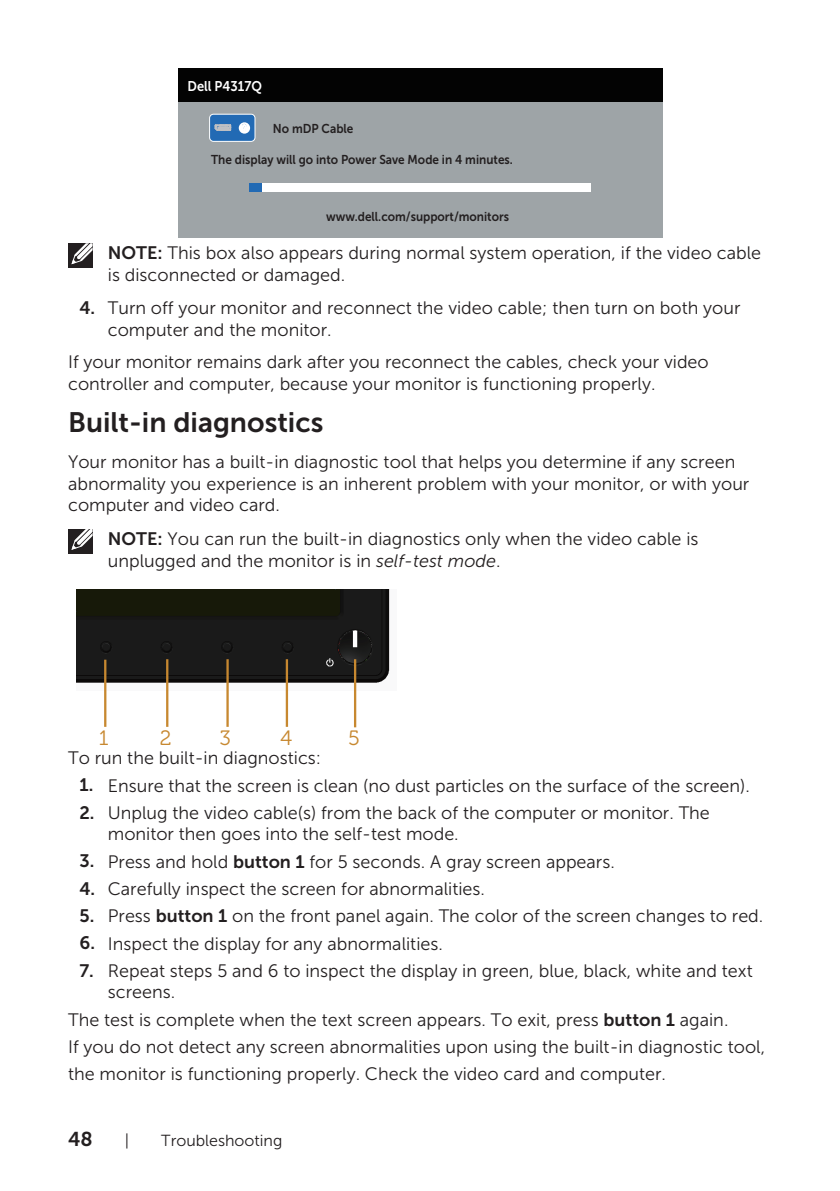
<style>
.page{position:relative;width:840px;height:1191px;background:#fff}
.page>*{position:absolute;margin:0;border:0;box-sizing:border-box;transform-origin:0 0}
.Head_2{font:28px "Museo Sans For Dell 700";color:#231f20}
.t1{font:20.8px "Museo For Dell 300";color:#c78830}
.t2{font:20px "Museo Sans For Dell 700";color:#231f20}
.text{font:18px/21.6px "Museo Sans For Dell 300";color:#231f20}
.t3{font:16px "Museo Sans For Dell 300";color:#231f20}
.t4{font:14px "Museo Sans For Dell 700";color:#fff;scale:.92 1}
.t5{font:12.8px "Museo Sans For Dell 700";color:#231f20;scale:.92 1}
.t6{font:700 9.8px "Arial";color:#226ab4;scale:.73 1}
.s1{font-family:"Museo Sans For Dell 700"}
.s2{font-style:italic}
</style>
<div class="page">
<div style="left:177px;top:94px;width:485px;height:144px;background:#9ea4a7"></div>
<div style="left:178px;top:68px;width:484px;height:33px;background:#030303"></div>
<div style="left:249px;top:184px;width:341px;height:8px;background:#fff"></div>
<div style="left:249px;top:184px;width:12px;height:8px;background:#226ab4"></div>
<div style="left:209px;top:114px;width:46px;height:27px;background:#226ab4;border-radius:4px"></div>
<div style="left:209px;top:114px;width:46px;height:27px;border:1px solid #fff;border-radius:4px"></div>
<div style="left:239px;top:122px;width:11px;height:12px;background:#fff;border-radius:50%"></div>
<svg style="left:215px;top:125px;width:16px;height:6px"></svg>
<div style="left:68px;top:243px;width:24px;height:25px;background:#231f20"></div>
<svg style="left:71px;top:243px;width:22px;height:22px"></svg>
<div style="left:68px;top:529px;width:24px;height:24px;background:#231f20"></div>
<svg style="left:71px;top:529px;width:22px;height:22px"></svg>
<img style="left:76px;top:589px;width:314px;height:101px">
<div style="left:76px;top:589px;width:263px;height:26px;background:#171909;border-radius:2px"></div>
<hr style="left:104px;top:659px;width:2px;height:68px;background:#c78830">
<hr style="left:354px;top:659px;width:2px;height:68px;background:#c78830">
<hr style="left:166px;top:659px;width:2px;height:68px;background:#c78830">
<hr style="left:226px;top:659px;width:2px;height:68px;background:#c78830">
<hr style="left:285px;top:659px;width:3px;height:68px;background:#c78830">
<p class="t4" style="left:187px;top:78px;width:83px">Dell P4317Q</p>
<p class="t5" style="left:273px;top:121px;width:89px">No mDP Cable</p>
<p class="t5" style="left:211px;top:152px;width:329px">The display will go into Power Save Mode in 4 minutes.</p>
<p class="t6" style="left:242px;top:122px;width:7px">?</p>
<p class="t5" style="left:326px;top:209px;width:200px">www.dell.com/support/monitors</p>
<p class="text" style="left:108px;top:242px;width:654px"><span class="s1">NOTE:</span> This box also appears during normal system operation, if the video cable is disconnected or damaged.</p>
<p class="text" style="left:108px;top:297px;width:633px;text-indent:-28px"><span class="s1">4.</span> Turn off your monitor and reconnect the video cable; then turn on both your computer and the monitor.</p>
<p class="text" style="left:68px;top:351px;width:641px">If your monitor remains dark after you reconnect the cables, check your video controller and computer, because your monitor is functioning properly.</p>
<p class="Head_2" style="left:68px;top:406px;width:256px">Built-in diagnostics</p>
<p class="text" style="left:68px;top:451px;width:682px">Your monitor has a built-in diagnostic tool that helps you determine if any screen abnormality you experience is an inherent problem with your monitor, or with your computer and video card.</p>
<p class="text" style="left:108px;top:528px;width:592px"><span class="s1">NOTE:</span> You can run the built-in diagnostics only when the video cable is unplugged and the monitor is in <span class="s2">self-test mode</span>.</p>
<p class="t1" style="left:99px;top:726px;width:11px">1</p>
<p class="t1" style="left:160px;top:726px;width:13px">2</p>
<p class="t1" style="left:220px;top:726px;width:12px">3</p>
<p class="t1" style="left:280px;top:726px;width:13px">4</p>
<p class="t1" style="left:348px;top:726px;width:13px">5</p>
<p class="text" style="left:68px;top:747px;width:254px">To run the built-in diagnostics:</p>
<p class="text" style="left:79px;top:774px;width:671px"><span class="s1">1.</span> Ensure that the screen is clean (no dust particles on the surface of the screen).</p>
<p class="text" style="left:108px;top:802px;width:603px;text-indent:-28px"><span class="s1">2.</span> Unplug the video cable(s) from the back of the computer or monitor. The monitor then goes into the self-test mode.</p>
<p class="text" style="left:79px;top:851px;width:536px"><span class="s1">3.</span> Press and hold <span class="s1">button 1</span> for 5 seconds. A gray screen appears.</p>
<p class="text" style="left:79px;top:878px;width:407px"><span class="s1">4.</span> Carefully inspect the screen for abnormalities.</p>
<p class="text" style="left:79px;top:905px;width:685px"><span class="s1">5.</span> Press <span class="s1">button 1</span> on the front panel again. The color of the screen changes to red.</p>
<p class="text" style="left:79px;top:932px;width:365px"><span class="s1">6.</span> Inspect the display for any abnormalities.</p>
<p class="text" style="left:108px;top:960px;width:646px;text-indent:-28px"><span class="s1">7.</span> Repeat steps 5 and 6 to inspect the display in green, blue, black, white and text screens.</p>
<p class="text" style="left:68px;top:1008px;width:661px">The test is complete when the text screen appears. To exit, press <span class="s1">button 1</span> again.</p>
<p class="text" style="left:68px;top:1033px;width:698px;line-height:26.8px">If you do not detect any screen abnormalities upon using the built-in diagnostic tool, the monitor is functioning properly. Check the video card and computer.</p>
<p class="t2" style="left:68px;top:1127px;width:26px">48</p>
<p class="t3" style="left:125px;top:1131px;width:6px">|</p>
<p class="t3" style="left:161px;top:1131px;width:123px">Troubleshooting</p>
</div>
